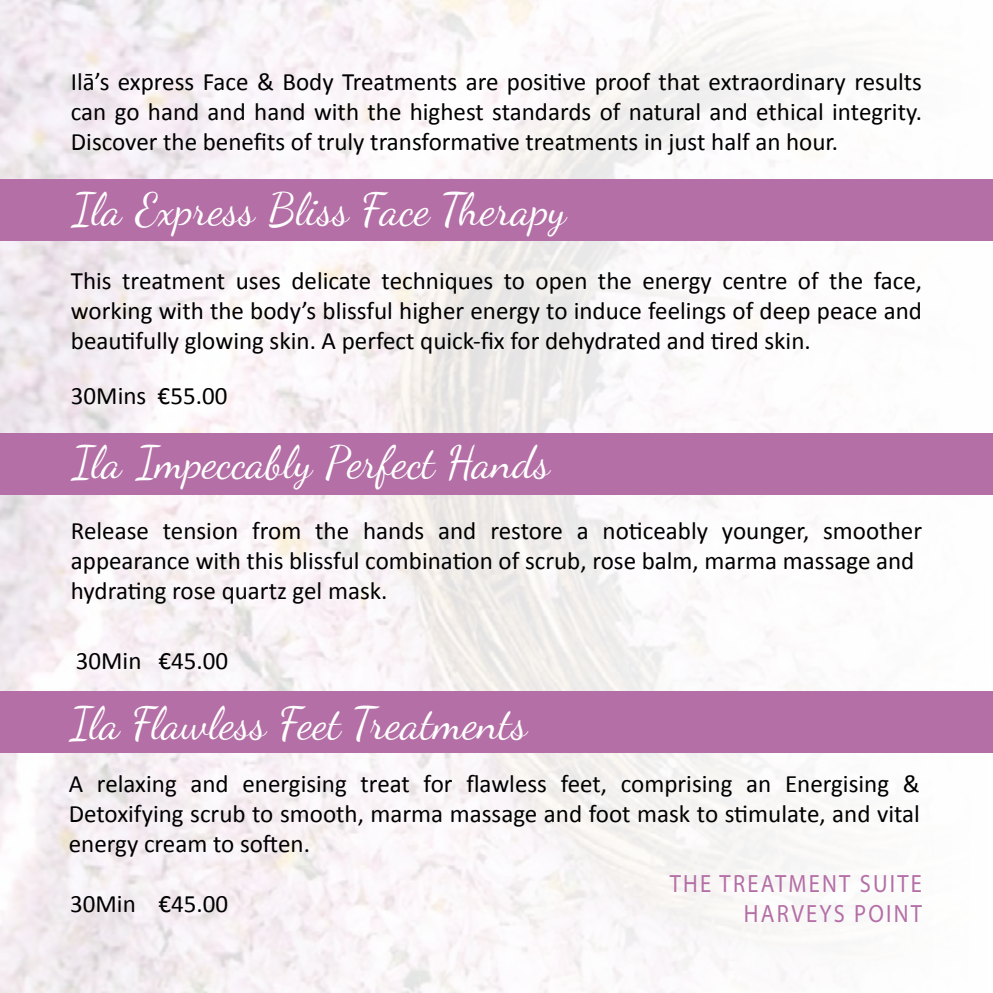
<style>
.page{position:relative;width:993px;height:993px;background:#fff}
.page>*{position:absolute;margin:0;border:0;box-sizing:border-box;transform-origin:0 0}
.t1{font:45px "Dancing Script OT";color:#fff}
.t2{font:25px/30px "Calibri";color:#000;text-align:justify}
.t3{font:25px/30px "Myriad Pro";letter-spacing:.1em;color:#b46fa6;text-align:right;scale:.9 1}
</style>
<div class="page">
<div style="left:0;top:179px;width:992px;height:61px;background:#b46fa6"></div>
<div style="left:0;top:432px;width:992px;height:62px;background:#b46fa6"></div>
<div style="left:0;top:691px;width:992px;height:61px;background:#b46fa6"></div>
<p class="t2" style="left:71px;top:66px;width:852px">Ilā’s express Face &amp; Body Treatments are positive proof that extraordinary results can go hand and hand with the highest standards of natural and ethical integrity.<br>Discover the benefits of truly transformative treatments in just half an hour.</p>
<h1 class="t1" style="left:71px;top:182px;width:497px">Ila Express Bliss Face Therapy</h1>
<p class="t2" style="left:71px;top:266px;width:852px">This treatment uses delicate techniques to open the energy centre of the face, working with the body’s blissful higher energy to induce feelings of deep peace and beautifully glowing skin. A perfect quick-fix for dehydrated and tired skin.</p>
<p class="t2" style="left:71px;top:381px;width:158px">30Mins €55.00</p>
<h1 class="t1" style="left:71px;top:436px;width:481px">Ila Impeccably Perfect Hands</h1>
<p class="t2" style="left:71px;top:515px;width:852px;text-align:left">Release tension from the hands and restore a noticeably younger, smoother appearance with this blissful combination of scrub, rose balm, marma massage and hydrating rose quartz gel mask.</p>
<p class="t2" style="left:76px;top:645px;width:154px">30Min €45.00</p>
<h1 class="t1" style="left:69px;top:696px;width:461px">Ila Flawless Feet Treatments</h1>
<p class="t2" style="left:69px;top:768px;width:852px">A relaxing and energising treat for flawless feet, comprising an Energising &amp; Detoxifying scrub to smooth, marma massage and foot mask to stimulate, and vital energy cream to soften.</p>
<p class="t2" style="left:70px;top:888px;width:159px">30Min €45.00</p>
<p class="t3" style="left:669px;top:868px;width:282px">THE TREATMENT SUITE<br>HARVEYS POINT</p>
</div>
